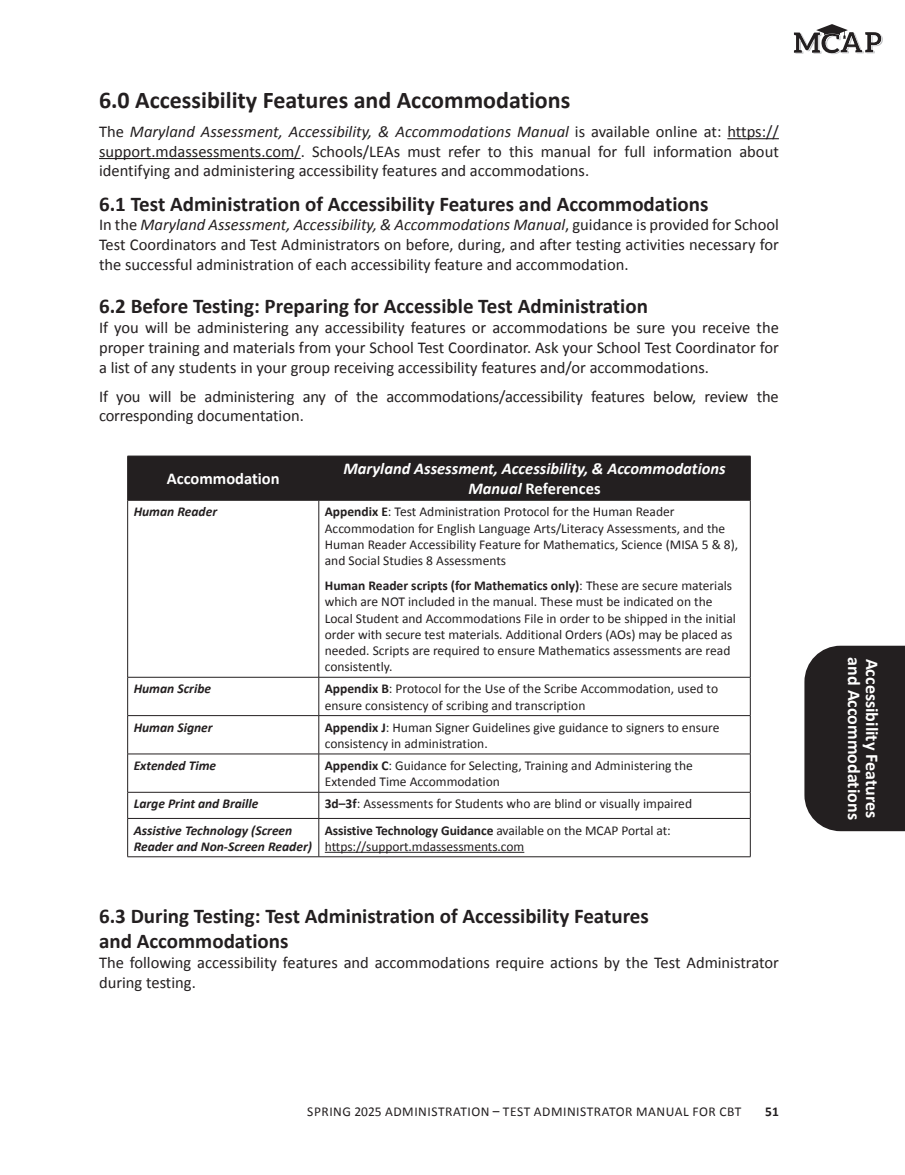
<style>
.page{position:relative;width:905px;height:1175px;background:#fff}
.page>*{position:absolute;margin:0;border:0;box-sizing:border-box;transform-origin:0 0}
.t1{font:700 24px "Calibri";color:#231f20}
.t2{font:700 21px/25.2px "Calibri";color:#231f20}
.t3{font:700 18px "Calibri";color:#fff}
.Main_Body_Text{font:16.5px/19.8px "Calibri";color:#231f20;text-align:justify}
.Table_Head_Black{font:italic 700 16.5px/19.8px "Calibri";color:#fff;text-align:center}
.Table_Head_Black-2{font:700 16.5px "Calibri";color:#fff}
.Table_Text{font:13.5px/16.2px "Calibri";color:#231f20}
.Table_Text-2{font:italic 700 13.5px/16.2px "Calibri";color:#231f20}
.Table_Text-3{font:13.5px "Calibri";letter-spacing:.04em;color:#231f20}
.t4{font:700 13.5px "Calibri";color:#231f20}
.s1{font-style:italic}
.s2{font-style:normal}
.s3{font-weight:700}
</style>
<div class="page">
<div style="left:804px;top:645px;width:100px;height:186px;background:#231f20"></div>
<svg style="left:793px;top:24px;width:89px;height:30px"></svg>
<hr style="left:727px;top:138px;width:52px;height:1px;background:#231f20">
<hr style="left:99px;top:158px;width:202px;height:1px;background:#231f20">
<div style="left:128px;top:457px;width:622px;height:43px;background:#231f20"></div>
<hr style="left:127px;top:456px;width:192px;height:1px;background:#231f20">
<hr style="left:127px;top:456px;width:1px;height:44px;background:#231f20">
<hr style="left:319px;top:456px;width:431px;height:1px;background:#231f20">
<hr style="left:318px;top:456px;width:1px;height:44px;background:#231f20">
<hr style="left:750px;top:456px;width:1px;height:44px;background:#231f20">
<hr style="left:127px;top:500px;width:192px;height:1px;background:#231f20">
<hr style="left:127px;top:500px;width:1px;height:177px;background:#231f20">
<hr style="left:319px;top:500px;width:431px;height:1px;background:#231f20">
<hr style="left:318px;top:500px;width:1px;height:177px;background:#231f20">
<hr style="left:750px;top:500px;width:1px;height:177px;background:#231f20">
<hr style="left:127px;top:677px;width:192px;height:1px;background:#231f20">
<hr style="left:127px;top:677px;width:1px;height:38px;background:#231f20">
<hr style="left:319px;top:677px;width:431px;height:1px;background:#231f20">
<hr style="left:318px;top:677px;width:1px;height:38px;background:#231f20">
<hr style="left:750px;top:677px;width:1px;height:38px;background:#231f20">
<hr style="left:127px;top:715px;width:192px;height:1px;background:#231f20">
<hr style="left:127px;top:715px;width:1px;height:38px;background:#231f20">
<hr style="left:319px;top:715px;width:431px;height:1px;background:#231f20">
<hr style="left:318px;top:715px;width:1px;height:38px;background:#231f20">
<hr style="left:750px;top:715px;width:1px;height:38px;background:#231f20">
<hr style="left:127px;top:753px;width:192px;height:1px;background:#231f20">
<hr style="left:127px;top:754px;width:1px;height:38px;background:#231f20">
<hr style="left:319px;top:753px;width:431px;height:1px;background:#231f20">
<hr style="left:318px;top:754px;width:1px;height:38px;background:#231f20">
<hr style="left:750px;top:754px;width:1px;height:38px;background:#231f20">
<hr style="left:127px;top:792px;width:192px;height:1px;background:#231f20">
<svg style="left:127px;top:792px;width:1px;height:26px"></svg>
<hr style="left:319px;top:792px;width:431px;height:1px;background:#231f20">
<svg style="left:318px;top:792px;width:1px;height:26px"></svg>
<svg style="left:750px;top:792px;width:1px;height:26px"></svg>
<hr style="left:127px;top:818px;width:192px;height:1px;background:#231f20">
<hr style="left:127px;top:818px;width:1px;height:38px;background:#231f20">
<hr style="left:319px;top:818px;width:431px;height:1px;background:#231f20">
<hr style="left:318px;top:818px;width:1px;height:38px;background:#231f20">
<hr style="left:750px;top:818px;width:1px;height:38px;background:#231f20">
<hr style="left:127px;top:856px;width:192px;height:1px;background:#231f20">
<hr style="left:319px;top:856px;width:431px;height:1px;background:#231f20">
<hr style="left:325px;top:852px;width:199px;height:1px;background:#231f20">
<h1 class="t1" style="left:99px;top:83px;width:473px">6.0 Accessibility Features and Accommodations</h1>
<p class="Main_Body_Text" style="left:99px;top:121px;width:681px">The <span class="s1">Maryland Assessment, Accessibility, &amp; Accommodations Manual</span> is available online at: https:// support.mdassessments.com/. Schools/LEAs must refer to this manual for full information about identifying and administering accessibility features and accommodations.</p>
<h2 class="t2" style="left:99px;top:190px;width:611px">6.1 Test Administration of Accessibility Features and Accommodations</h2>
<p class="Main_Body_Text" style="left:99px;top:215px;width:681px">In the <span class="s1">Maryland Assessment, Accessibility, &amp; Accommodations Manual</span>, guidance is provided for School Test Coordinators and Test Administrators on before, during, and after testing activities necessary for the successful administration of each accessibility feature and accommodation.</p>
<h2 class="t2" style="left:99px;top:293px;width:550px">6.2 Before Testing: Preparing for Accessible Test Administration</h2>
<p class="Main_Body_Text" style="left:99px;top:317px;width:681px">If you will be administering any accessibility features or accommodations be sure you receive the proper training and materials from your School Test Coordinator. Ask your School Test Coordinator for a list of any students in your group receiving accessibility features and/or accommodations.</p>
<p class="Main_Body_Text" style="left:99px;top:386px;width:681px">If you will be administering any of the accommodations/accessibility features below, review the corresponding documentation.</p>
<p class="Table_Head_Black-2" style="left:167px;top:467px;width:114px">Accommodation</p>
<p class="Table_Head_Black" style="left:343px;top:458px;width:384px">Maryland Assessment, Accessibility, &amp; Accommodations<br>Manual <span class="s2">References</span></p>
<p class="Table_Text-2" style="left:134px;top:503px;width:85px">Human Reader</p>
<p class="Table_Text" style="left:325px;top:503px;width:415px"><span class="s3">Appendix E</span>: Test Administration Protocol for the Human Reader Accommodation for English Language Arts/Literacy Assessments, and the Human Reader Accessibility Feature for Mathematics, Science (MISA 5 &amp; 8), and Social Studies 8 Assessments</p>
<p class="Table_Text" style="left:325px;top:577px;width:412px"><span class="s3">Human Reader scripts (for Mathematics only)</span>: These are secure materials which are NOT included in the manual. These must be indicated on the Local Student and Accommodations File in order to be shipped in the initial order with secure test materials. Additional Orders (AOs) may be placed as needed. Scripts are required to ensure Mathematics assessments are read consistently.</p>
<p class="Table_Text-2" style="left:134px;top:680px;width:79px">Human Scribe</p>
<p class="Table_Text" style="left:325px;top:680px;width:395px"><span class="s3">Appendix B</span>: Protocol for the Use of the Scribe Accommodation, used to ensure consistency of scribing and transcription</p>
<p class="Table_Text-2" style="left:134px;top:718px;width:81px">Human Signer</p>
<p class="Table_Text" style="left:325px;top:718px;width:396px"><span class="s3">Appendix J</span>: Human Signer Guidelines give guidance to signers to ensure consistency in administration.</p>
<p class="Table_Text-2" style="left:134px;top:757px;width:84px">Extended Time</p>
<p class="Table_Text" style="left:325px;top:757px;width:369px"><span class="s3">Appendix C</span>: Guidance for Selecting, Training and Administering the<br>Extended Time Accommodation</p>
<p class="Table_Text-2" style="left:134px;top:795px;width:126px">Large Print and Braille</p>
<p class="Table_Text" style="left:325px;top:795px;width:369px"><span class="s3">3d–3f</span>: Assessments for Students who are blind or visually impaired</p>
<p class="Table_Text-2" style="left:134px;top:821px;width:180px">Assistive Technology (Screen<br>Reader and Non-Screen Reader)</p>
<p class="Table_Text" style="left:325px;top:821px;width:347px"><span class="s3">Assistive Technology Guidance</span> available on the MCAP Portal at: https://support.mdassessments.com</p>
<h2 class="t2" style="left:99px;top:902px;width:551px">6.3 During Testing: Test Administration of Accessibility Features and Accommodations</h2>
<p class="Main_Body_Text" style="left:99px;top:951px;width:681px">The following accessibility features and accommodations require actions by the Test Administrator during testing.</p>
<p class="Table_Text-3" style="left:307px;top:1102px;width:435px">SPRING 2025 ADMINISTRATION – TEST ADMINISTRATOR MANUAL FOR CBT</p>
<p class="t4" style="left:765px;top:1102px;width:15px">51</p>
<p class="t3" style="left:866px;top:657px;width:164px;rotate:90deg">and Accommodations</p>
<p class="t3" style="left:884px;top:658px;width:161px;rotate:90deg">Accessibility Features</p>
</div>
